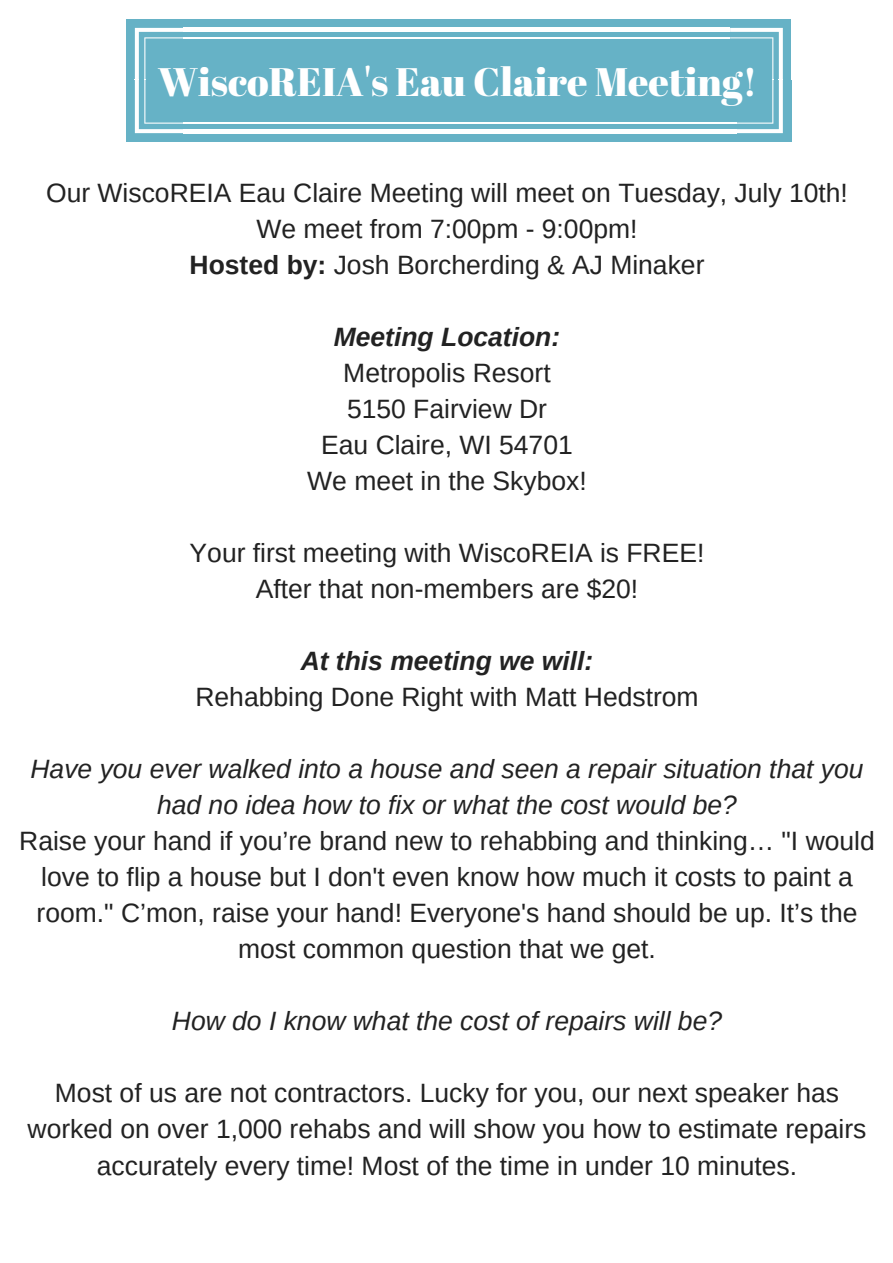
<style>
.page{position:relative;width:893px;height:1263px;background:#fff}
.page>*{position:absolute;margin:0;border:0;box-sizing:border-box;transform-origin:0 0}
.t1{font:39.75px "Abril Fatface";color:#fff}
.t2{font:26.55px/36px "Arimo";color:#222;text-align:center}
.t3{font:italic 26.55px/36px "Arimo";color:#222;text-align:center}
.t4{font:italic 700 26.55px "Arimo";color:#222}
.s1{font-weight:700}
</style>
<div class="page">
<div style="left:126px;top:20px;width:61px;height:61px;background:#66b2c6"></div>
<div style="left:187px;top:20px;width:550px;height:61px;background:#66b2c6"></div>
<hr style="left:183px;top:37px;width:551px;height:1px;background:#fff">
<hr style="left:183px;top:28px;width:551px;height:4px;background:#fff">
<div style="left:730px;top:20px;width:61px;height:61px;background:#66b2c6"></div>
<div style="left:126px;top:80px;width:62px;height:62px;background:#66b2c6"></div>
<svg style="left:135px;top:28px;width:53px;height:105px"></svg>
<div style="left:730px;top:80px;width:61px;height:62px;background:#66b2c6"></div>
<svg style="left:730px;top:28px;width:53px;height:105px"></svg>
<div style="left:185px;top:80px;width:550px;height:62px;background:#66b2c6"></div>
<hr style="left:183px;top:123px;width:554px;height:1px;background:#fff">
<hr style="left:183px;top:129px;width:554px;height:4px;background:#fff">
<h1 class="t1" style="left:158px;top:54px;width:601px">WiscoREIA's Eau Claire Meeting!</h1>
<p class="t2" style="left:46px;top:174px;width:803px">Our WiscoREIA Eau Claire Meeting will meet on Tuesday, July 10th!<br>We meet from 7:00pm - 9:00pm!<br><span class="s1">Hosted by:</span> Josh Borcherding &amp; AJ Minaker</p>
<p class="t4" style="left:334px;top:322px;width:228px">Meeting Location:</p>
<p class="t2" style="left:307px;top:354px;width:281px">Metropolis Resort<br>5150 Fairview Dr<br>Eau Claire, WI 54701<br>We meet in the Skybox!</p>
<p class="t2" style="left:190px;top:535px;width:516px">Your first meeting with WiscoREIA is FREE!<br>After that non-members are $20!</p>
<p class="t4" style="left:301px;top:646px;width:294px">At this meeting we will:</p>
<p class="t2" style="left:195px;top:679px;width:505px">Rehabbing Done Right with Matt Hedstrom</p>
<p class="t3" style="left:31px;top:751px;width:834px">Have you ever walked into a house and seen a repair situation that you had no idea how to fix or what the cost would be?</p>
<p class="t2" style="left:19px;top:823px;width:857px">Raise your hand if you’re brand new to rehabbing and thinking… "I would love to flip a house but I don't even know how much it costs to paint a room." C’mon, raise your hand! Everyone's hand should be up. It’s the most common question that we get.</p>
<p class="t3" style="left:172px;top:1003px;width:552px">How do I know what the cost of repairs will be?</p>
<p class="t2" style="left:28px;top:1075px;width:840px">Most of us are not contractors. Lucky for you, our next speaker has worked on over 1,000 rehabs and will show you how to estimate repairs accurately every time! Most of the time in under 10 minutes.</p>
</div>
